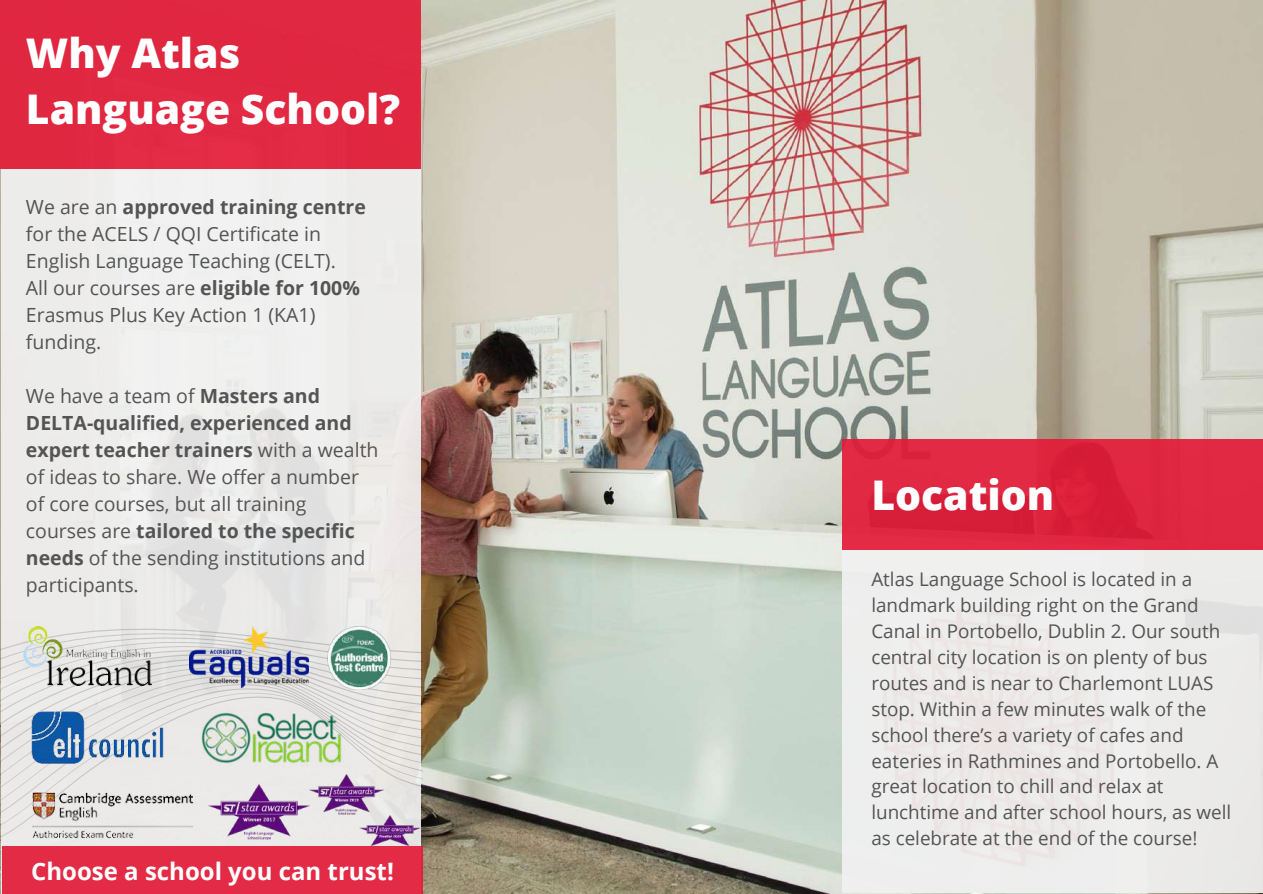
<style>
.page{position:relative;width:1263px;height:894px;background:#fff}
.page>*{position:absolute;margin:0;border:0;box-sizing:border-box;transform-origin:0 0}
.t1{font:800 40.95px/56.2px "Open Sans";color:#fff}
.t2{font:700 24px "Open Sans";color:#fff}
.t3{font:19.5px/27px "Open Sans";color:#545454}
.t4{font:18.9px/25.8px "Open Sans";color:#545454}
.s1{font-weight:700}
</style>
<div class="page">
<img style="left:0;top:0;width:1263px;height:893px">
<div style="left:0;top:0;width:421px;height:168px;background:#e12740"></div>
<div style="left:2px;top:169px;width:419px;height:724px;background:#f1f1f1"></div>
<svg style="left:0;top:541px;width:422px;height:316px;fill:#ebe9e8"></svg>
<div style="left:842px;top:550px;width:421px;height:342px;background:#f1f1f1"></div>
<div style="left:842px;top:439px;width:420px;height:111px;background:linear-gradient(to right,#de253f,#df253f)"></div>
<img style="left:209px;top:783px;width:101px;height:55px">
<img style="left:190px;top:626px;width:119px;height:61px">
<img style="left:309px;top:774px;width:75px;height:40px">
<img style="left:360px;top:814px;width:61px;height:31px">
<img style="left:190px;top:708px;width:163px;height:58px">
<img style="left:23px;top:626px;width:129px;height:59px">
<img style="left:32px;top:709px;width:131px;height:56px">
<img style="left:32px;top:790px;width:163px;height:49px">
<img style="left:325px;top:626px;width:70px;height:63px">
<div style="left:2px;top:845px;width:420px;height:48px;background:#e42b46"></div>
<h1 class="t1" style="left:26px;top:24px;width:375px">Why Atlas<br>Language School?</h1>
<p class="t3" style="left:26px;top:192px;width:341px">We are an <span class="s1">approved training centre </span>for the ACELS / QQI Certificate in<br>English Language Teaching (CELT).<br>All our courses are <span class="s1">eligible for 100%<br></span>Erasmus Plus Key Action 1 (KA1) funding.</p>
<p class="t3" style="left:26px;top:381px;width:354px">We have a team of <span class="s1">Masters and<br>DELTA-qualified, experienced and expert teacher trainers</span> with a wealth of ideas to share. We offer a number of core courses, but all training courses are <span class="s1">tailored to the specific needs</span> of the sending institutions and participants.</p>
<p class="t2" style="left:31px;top:853px;width:364px">Choose a school you can trust!</p>
<h1 class="t1" style="left:871px;top:465px;width:184px">Location</h1>
<p class="t4" style="left:871px;top:566px;width:362px">Atlas Language School is located in a landmark building right on the Grand Canal in Portobello, Dublin 2. Our south central city location is on plenty of bus routes and is near to Charlemont LUAS stop. Within a few minutes walk of the school there’s a variety of cafes and eateries in Rathmines and Portobello. A great location to chill and relax at lunchtime and after school hours, as well as celebrate at the end of the course!</p>
</div>
